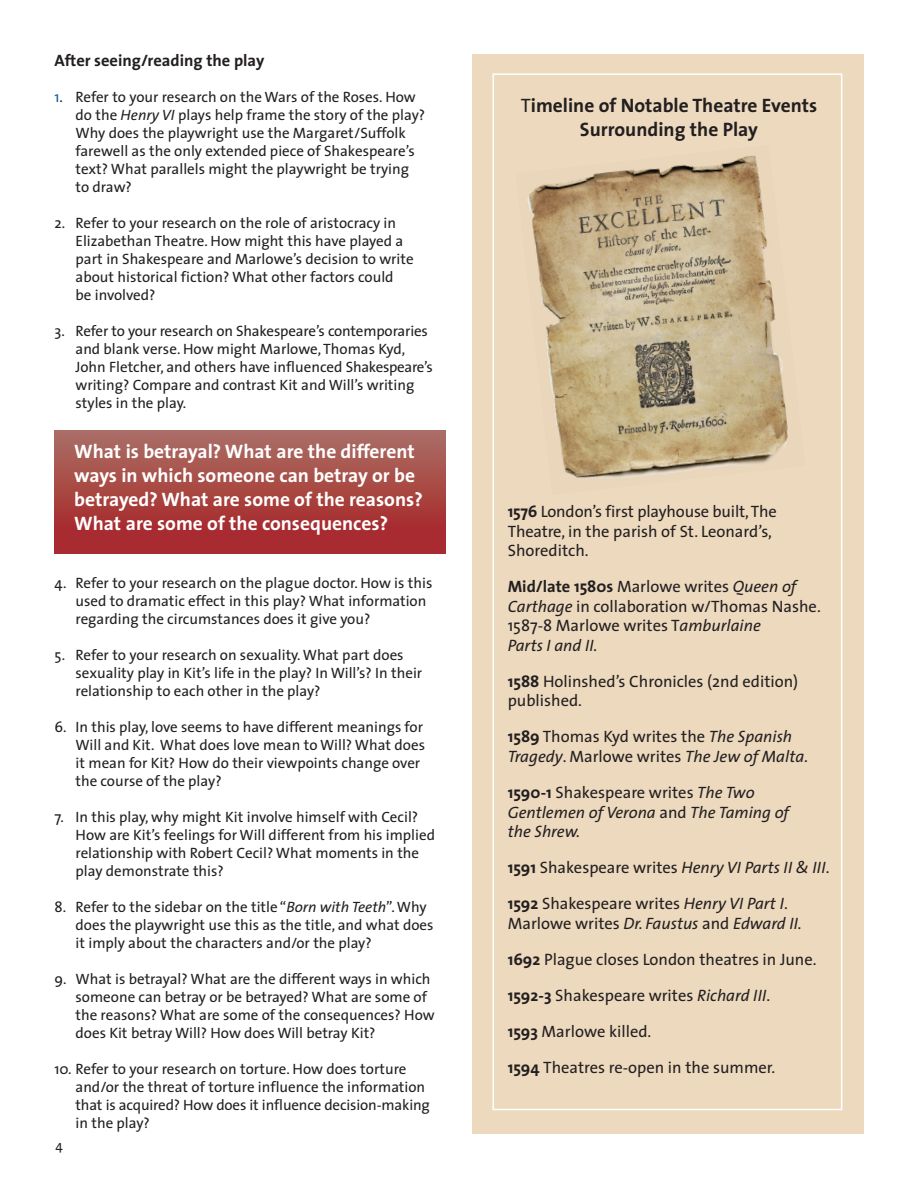
<style>
.page{position:relative;width:918px;height:1188px;background:#fff}
.page>*{position:absolute;margin:0;border:0;box-sizing:border-box;transform-origin:0 0}
.t1{font:700 19.5px/24px "The Sans";color:#fff}
.t2{font:700 19.5px/24px "The Sans";color:#231f20;text-align:center}
.t3{font:16.5px/19.5px "The Sans";color:#231f20}
.t4{font:italic 16.5px/19.5px "The Sans";color:#231f20}
.t5{font:700 16.5px "The Sans";color:#231f20}
.t6{font:15px/18px "The Sans";color:#231f20}
.t7{font:13.5px "The Sans";color:#231f20}
.s1{color:#175d9e}
.s2{font-style:italic}
.s3{font-weight:400}
.s4{font-weight:700}
.s5{font-weight:700;font-style:normal}
.s6{font-style:normal}
</style>
<div class="page">
<div style="left:472px;top:54px;width:392px;height:1080px;background:#ecd9be"></div>
<div style="left:54px;top:431px;width:392px;height:123px;background:linear-gradient(to bottom,#aa6d63,#a62025)"></div>
<img style="left:527px;top:168px;width:140px;height:149px">
<img style="left:667px;top:155px;width:114px;height:204px">
<img style="left:546px;top:317px;width:158px;height:161px">
<img style="left:692px;top:359px;width:96px;height:119px">
<div style="left:492px;top:73px;width:350px;height:1037px;border:2px solid #fff"></div>
<p class="t5" style="left:55px;top:47px;width:211px">After seeing/reading the play</p>
<p class="t6" style="left:76px;top:87px;width:351px;text-indent:-21px"><span class="s1">1</span>. Refer to your research on the Wars of the Roses. How do the <span class="s2">Henry VI</span> plays help frame the story of the play?<br>Why does the playwright use the Margaret/Suffolk farewell as the only extended piece of Shakespeare’s text? What parallels might the playwright be trying to draw?</p>
<p class="t6" style="left:76px;top:213px;width:340px;text-indent:-21px">2. Refer to your research on the role of aristocracy in Elizabethan Theatre. How might this have played a part in Shakespeare and Marlowe’s decision to write about historical fiction? What other factors could<br>be involved?</p>
<p class="t6" style="left:76px;top:321px;width:359px;text-indent:-21px">3. Refer to your research on Shakespeare’s contemporaries and blank verse. How might Marlowe, Thomas Kyd, John Fletcher, and others have influenced Shakespeare’s writing? Compare and contrast Kit and Will’s writing styles in the play.</p>
<h1 class="t1" style="left:74px;top:439px;width:350px">What is betrayal? What are the different ways in which someone can betray or be betrayed? What are some of the reasons?<br>What are some of the consequences?</h1>
<p class="t6" style="left:76px;top:573px;width:358px;text-indent:-21px">4. Refer to your research on the plague doctor. How is this used to dramatic effect in this play? What information regarding the circumstances does it give you?</p>
<p class="t6" style="left:76px;top:645px;width:348px;text-indent:-21px">5. Refer to your research on sexuality. What part does sexuality play in Kit’s life in the play? In Will’s? In their relationship to each other in the play?</p>
<p class="t6" style="left:76px;top:717px;width:351px;text-indent:-21px">6. In this play, love seems to have different meanings for Will and Kit. What does love mean to Will? What does it mean for Kit? How do their viewpoints change over the course of the play?</p>
<p class="t6" style="left:76px;top:807px;width:361px;text-indent:-21px">7. In this play, why might Kit involve himself with Cecil?<br>How are Kit’s feelings for Will different from his implied relationship with Robert Cecil? What moments in the play demonstrate this?</p>
<p class="t6" style="left:76px;top:897px;width:360px;text-indent:-21px">8. Refer to the sidebar on the title “<span class="s2">Born with Teeth</span>”. Why does the playwright use this as the title, and what does it imply about the characters and/or the play?</p>
<p class="t6" style="left:76px;top:969px;width:361px;text-indent:-21px">9. What is betrayal? What are the different ways in which someone can betray or be betrayed? What are some of the reasons? What are some of the consequences? How does Kit betray Will? How does Will betray Kit?</p>
<p class="t6" style="left:76px;top:1059px;width:356px;text-indent:-21px">10. Refer to your research on torture. How does torture and/or the threat of torture influence the information that is acquired? How does it influence decision-making in the play?</p>
<p class="t7" style="left:56px;top:1134px;width:9px">4</p>
<h1 class="t2" style="left:521px;top:93px;width:298px"><span class="s3">T</span>imeline of Notable Theatre Events<br>Surrounding the Play</h1>
<p class="t3" style="left:508px;top:502px;width:271px"><span class="s4">1576</span> London’s first playhouse built, The<br>Theatre, in the parish of St. Leonard’s,<br>Shoreditch.</p>
<p class="t3" style="left:508px;top:577px;width:315px"><span class="s4">Mid/late 1580s</span> Marlowe writes <span class="s2">Queen of Carthage</span> in collaboration w/Thomas Nashe.<br>1587-8 Marlowe writes T<span class="s2">amburlaine<br>Parts I and II.</span></p>
<p class="t3" style="left:508px;top:671px;width:292px"><span class="s4">1588</span> Holinshed’s Chronicles (2nd edition) published.</p>
<p class="t3" style="left:508px;top:727px;width:302px"><span class="s4">1589</span> Thomas Kyd writes the <span class="s2">The Spanish<br>Tragedy</span>. Marlowe writes <span class="s2">The Jew of Malta</span>.</p>
<p class="t4" style="left:508px;top:782px;width:283px"><span class="s5">1590-1</span> <span class="s6">Shakespeare writes</span> The Two<br>Gentlemen of Verona <span class="s6">and</span> The Taming of the Shrew.</p>
<p class="t3" style="left:508px;top:849px;width:323px;line-height:36px"><span class="s4">1591</span> Shakespeare writes <span class="s2">Henry VI Parts II &amp; III</span>.<br><span class="s4">1592</span> Shakespeare writes <span class="s2">Henry VI Part I</span>.</p>
<p class="t3" style="left:508px;top:904px;width:310px;line-height:36px">Marlowe writes <span class="s2">Dr. Faustus</span> and <span class="s2">Edward II.<br></span><span class="s4">1692</span> Plague closes London theatres in June.<br><span class="s4">1592-3</span> Shakespeare writes <span class="s2">Richard III</span>.<br><span class="s4">1593</span> Marlowe killed.<br><span class="s4">1594</span> Theatres re-open in the summer.</p>
</div>
